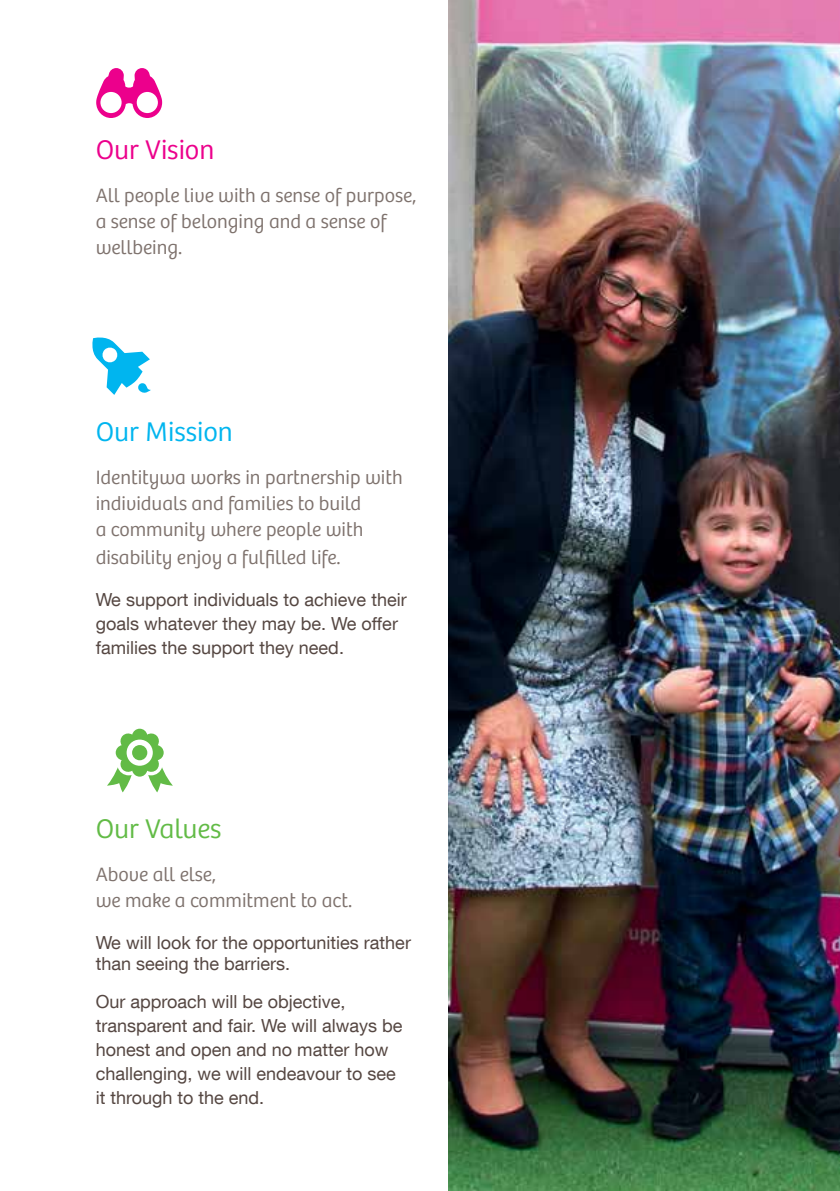
<style>
.page{position:relative;width:840px;height:1191px;background:#fff}
.page>*{position:absolute;margin:0;border:0;box-sizing:border-box;transform-origin:0 0}
.t1{font:300 28px "Bree";color:#00b5ef}
.t2{font:300 28px "Bree";color:#ec008c}
.t3{font:300 28px "Bree";color:#62bb46}
.t4{font:300 20px/26px "Bree";color:#7e726d}
.t5{font:18px/24px "Helvetica Neue LT Com";color:#554742}
</style>
<div class="page">
<svg style="left:92px;top:337px;width:59px;height:58px"></svg>
<svg style="left:107px;top:728px;width:66px;height:64px"></svg>
<svg style="left:96px;top:68px;width:66px;height:50px"></svg>
<img style="left:448px;top:0;width:391px;height:1191px">
<h1 class="t2" style="left:96px;top:133px;width:120px">Our Vision</h1>
<p class="t4" style="left:96px;top:182px;width:322px">All people live with a sense of purpose, a sense of belonging and a sense of wellbeing.</p>
<h1 class="t1" style="left:96px;top:415px;width:139px">Our Mission</h1>
<p class="t4" style="left:96px;top:464px;width:308px">Identitywa works in partnership with individuals and families to build<br>a community where people with</p>
<p class="t4" style="left:96px;top:544px;width:246px">disability enjoy a fulfilled life.</p>
<p class="t5" style="left:96px;top:587px;width:312px">We support individuals to achieve their goals whatever they may be. We offer families the support they need.</p>
<h1 class="t3" style="left:96px;top:812px;width:127px">Our Values</h1>
<p class="t4" style="left:96px;top:861px;width:258px">Above all else,<br>we make a commitment to act.</p>
<p class="t5" style="left:96px;top:931px;width:316px;line-height:21px">We will look for the opportunities rather than seeing the barriers.</p>
<p class="t5" style="left:96px;top:989px;width:308px">Our approach will be objective, transparent and fair. We will always be honest and open and no matter how challenging, we will endeavour to see it through to the end.</p>
</div>
